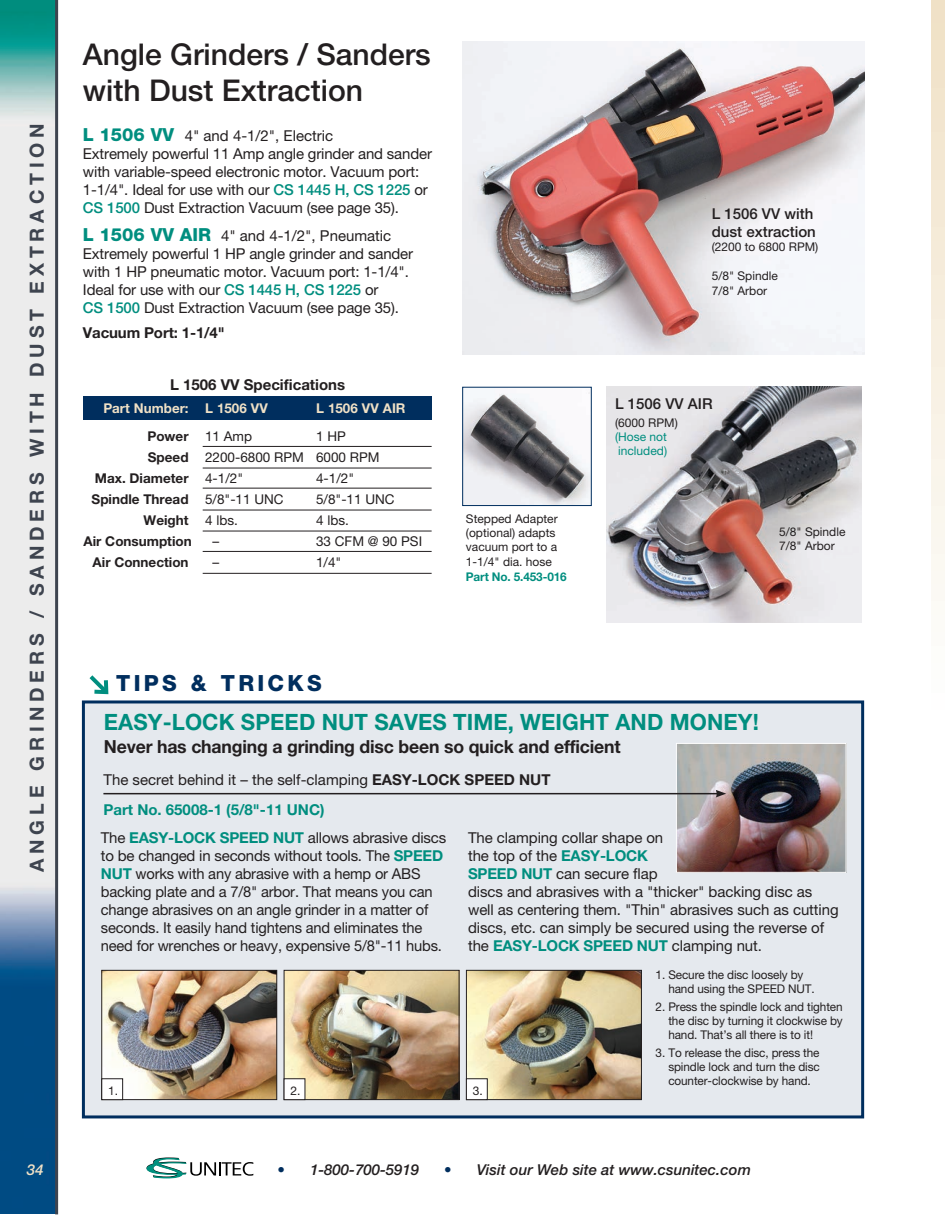
<style>
.page{position:relative;width:945px;height:1215px;background:#fff}
.page>*{position:absolute;margin:0;border:0;box-sizing:border-box;transform-origin:0 0}
.t1{font:500 30px/36px "Helvetica Neue";color:#231f20}
.t2{font:700 22.5px "Helvetica Neue";letter-spacing:.005em;color:#008e7f}
.t3{font:800 22.35px "Helvetica Neue";letter-spacing:.15em;color:#002e5e}
.t4{font:700 19.5px "Helvetica Neue";letter-spacing:.25em;color:#3e444f}
.t5{font:700 18px "Helvetica Neue";letter-spacing:-.01em;color:#231f20}
.t6{font:15px/18px "Helvetica Neue";letter-spacing:-.01em;color:#231f20}
.t7{font:italic 500 15px "Helvetica Neue";color:#231f20}
.t8{font:700 15px "Helvetica Neue";color:#231f20}
.t9{font:500 15px/18px "Helvetica Neue";color:#231f20}
.t10{font:italic 500 15px "Helvetica Neue";color:#f0e1c6}
.t11{font:700 13.5px "Helvetica Neue";color:#231f20}
.t12{font:13.5px "Helvetica Neue";color:#231f20}
.t13{font:700 13.5px "Helvetica Neue";color:#f0e1c6}
.t14{font:12px/14.4px "Helvetica Neue";letter-spacing:-.01em;color:#231f20}
.t15{font:12px/14.4px "Helvetica Neue";color:#008e7f}
.t16{font:700 12px "Helvetica Neue";letter-spacing:-.01em;color:#008e7f}
.s1{font-weight:800;font-size:18px;color:#008e7f}
.s2{font-weight:500;color:#008e7f}
.s3{font-weight:400}
.s4{font-weight:700}
.s5{font-weight:700;color:#008e7f}
.s6{color:#002e5e}
</style>
<div class="page">
<svg style="left:147px;top:1158px;width:106px;height:20px"></svg>
<div style="left:83px;top:702px;width:780px;height:415px;background:#e5e9ee"></div>
<div style="left:82px;top:700px;width:782px;height:418px;border:3px solid #002e5e"></div>
<svg style="left:932px;top:1px;width:13px;height:600px;background:#f5eddd"></svg>
<img style="left:0;top:0;width:55px;height:518px">
<img style="left:0;top:518px;width:55px;height:695px">
<img style="left:462px;top:41px;width:402px;height:313px">
<img style="left:607px;top:387px;width:254px;height:236px">
<img style="left:464px;top:392px;width:126px;height:112px">
<div style="left:462px;top:387px;width:130px;height:119px;border:1px solid #002e5e"></div>
<hr style="left:55px;top:0;width:3px;height:1214px;background:#3e444f">
<div style="left:84px;top:396px;width:348px;height:24px;background:#002e5e"></div>
<hr style="left:203px;top:446px;width:229px;height:1px;background:#231f20">
<hr style="left:203px;top:468px;width:229px;height:1px;background:#231f20">
<hr style="left:203px;top:488px;width:229px;height:1px;background:#231f20">
<hr style="left:203px;top:510px;width:229px;height:1px;background:#231f20">
<hr style="left:203px;top:531px;width:229px;height:1px;background:#231f20">
<hr style="left:203px;top:551px;width:229px;height:1px;background:#231f20">
<hr style="left:203px;top:573px;width:229px;height:1px;background:#231f20">
<img style="left:678px;top:745px;width:166px;height:126px">
<div style="left:676px;top:743px;width:170px;height:130px;border:1px solid #fff"></div>
<img style="left:104px;top:972px;width:171px;height:126px">
<div style="left:102px;top:970px;width:175px;height:130px;border:1px solid #231f20"></div>
<img style="left:286px;top:972px;width:171px;height:126px">
<div style="left:284px;top:970px;width:175px;height:130px;border:1px solid #231f20"></div>
<img style="left:468px;top:972px;width:172px;height:126px">
<div style="left:466px;top:970px;width:176px;height:130px;border:1px solid #231f20"></div>
<div style="left:284px;top:1079px;width:21px;height:21px;background:#fff"></div>
<div style="left:284px;top:1079px;width:21px;height:21px;border:1px solid #231f20"></div>
<div style="left:466px;top:1079px;width:21px;height:21px;background:#fff"></div>
<div style="left:466px;top:1079px;width:21px;height:21px;border:1px solid #231f20"></div>
<div style="left:102px;top:1079px;width:21px;height:21px;background:#fff"></div>
<div style="left:102px;top:1079px;width:21px;height:21px;border:1px solid #231f20"></div>
<hr style="left:103px;top:793px;width:615px;height:1px;background:#231f20">
<svg style="left:716px;top:790px;width:10px;height:7px"></svg>
<svg style="left:89px;top:675px;width:20px;height:20px"></svg>
<h3 class="t4" style="left:25px;top:872px;width:750px;rotate:-90deg">ANGLE GRINDERS / SANDERS WITH DUST EXTRACTION</h3>
<h1 class="t1" style="left:83px;top:36px;width:349px">Angle Grinders / Sanders with Dust Extraction</h1>
<p class="t6" style="left:83px;top:126px;width:351px"><span class="s1">L 1506 VV</span> 4" and 4-1/2", Electric<br>Extremely powerful 11 Amp angle grinder and sander with variable-speed electronic motor. Vacuum port:<br>1-1/4". Ideal for use with our <span class="s2">CS 1445 H, CS 1225</span> or <span class="s2">CS 1500</span> Dust Extraction Vacuum (see page 35).</p>
<p class="t6" style="left:83px;top:227px;width:332px"><span class="s1">L 1506 VV AIR</span> 4" and 4-1/2", Pneumatic Extremely powerful 1 HP angle grinder and sander with 1 HP pneumatic motor. Vacuum port: 1-1/4".<br>Ideal for use with our <span class="s2">CS 1445 H, CS 1225</span> or<br><span class="s2">CS 1500</span> Dust Extraction Vacuum (see page 35).</p>
<p class="t8" style="left:83px;top:323px;width:143px">Vacuum Port: 1-1/4"</p>
<p class="t8" style="left:170px;top:376px;width:177px">L 1506 VV Specifications</p>
<p class="t13" style="left:103px;top:400px;width:166px">Part Number: L 1506 VV</p>
<p class="t13" style="left:316px;top:400px;width:91px">L 1506 VV AIR</p>
<p class="t11" style="left:147px;top:428px;width:106px">Power <span class="s3">11 Amp</span></p>
<p class="t12" style="left:316px;top:428px;width:31px">1 HP</p>
<p class="t12" style="left:148px;top:449px;width:233px"><span class="s4">Speed</span> 2200-6800 RPM 6000 RPM</p>
<p class="t11" style="left:95px;top:470px;width:150px">Max. Diameter <span class="s3">4-1/2"</span></p>
<p class="t12" style="left:316px;top:470px;width:40px">4-1/2"</p>
<p class="t11" style="left:92px;top:491px;width:193px">Spindle Thread <span class="s3">5/8"-11 UNC</span></p>
<p class="t12" style="left:316px;top:491px;width:80px">5/8"-11 UNC</p>
<p class="t11" style="left:144px;top:512px;width:96px">Weight <span class="s3">4 lbs.</span></p>
<p class="t12" style="left:316px;top:512px;width:34px">4 lbs.</p>
<p class="t11" style="left:84px;top:533px;width:110px">Air Consumption</p>
<p class="t12" style="left:213px;top:533px;width:8px">–</p>
<p class="t12" style="left:316px;top:533px;width:108px">33 CFM @ 90 PSI</p>
<p class="t11" style="left:93px;top:554px;width:97px">Air Connection</p>
<p class="t12" style="left:213px;top:554px;width:8px">–</p>
<p class="t12" style="left:316px;top:554px;width:27px">1/4"</p>
<p class="t14" style="left:466px;top:511px;width:93px">Stepped Adapter (optional) adapts vacuum port to a<br>1-1/4" dia. hose</p>
<p class="t16" style="left:466px;top:569px;width:102px">Part No. 5.453-016</p>
<h3 class="t3" style="left:116px;top:670px;width:207px">TIPS &amp; TRICKS</h3>
<p class="t9" style="left:712px;top:205px;width:106px">L 1506 VV with dust extraction</p>
<p class="t14" style="left:712px;top:240px;width:108px">(2200 to 6800 RPM)</p>
<p class="t14" style="left:712px;top:269px;width:68px">5/8" Spindle<br>7/8" Arbor</p>
<p class="t9" style="left:615px;top:394px;width:99px">L 1506 VV AIR</p>
<p class="t14" style="left:615px;top:415px;width:64px">(6000 RPM)</p>
<p class="t15" style="left:615px;top:429px;width:54px">( Hose not included)</p>
<p class="t14" style="left:779px;top:524px;width:68px">5/8" Spindle<br>7/8" Arbor</p>
<h2 class="t2" style="left:104px;top:708px;width:657px">EASY-LOCK SPEED NUT SAVES TIME, WEIGHT AND MONEY!</h2>
<p class="t5" style="left:104px;top:736px;width:518px">Never has changing a grinding disc been so quick and efficient</p>
<p class="t6" style="left:103px;top:764px;width:449px;line-height:30px">The secret behind it – the self-clamping <span class="s4">EASY-LOCK SPEED NUT<br></span><span class="s5">Part No. 65008-1 (5/8"-11 UNC)</span></p>
<p class="t6" style="left:101px;top:828px;width:347px">The <span class="s5">EASY-LOCK SPEED NUT</span> allows abrasive discs to be changed in seconds without tools. The <span class="s5">SPEED NUT</span> works with any abrasive with a hemp or ABS backing plate and a 7/8" arbor. That means you can change abrasives on an angle grinder in a matter of seconds. It easily hand tightens and eliminates the need for wrenches or heavy, expensive 5/8"-11 hubs.</p>
<p class="t6" style="left:468px;top:828px;width:372px">The clamping collar shape on<br>the top of the <span class="s5">EASY-LOCK<br>SPEED NUT</span> can secure flap<br>discs and abrasives with a "thicker" backing disc as well as centering them. "Thin" abrasives such as cutting discs, etc. can simply be secured using the reverse of the <span class="s5">EASY-LOCK SPEED NUT</span> clamping nut.</p>
<p class="t14" style="left:668px;top:967px;width:148px;line-height:14px;text-indent:-13px">1. Secure the disc loosely by hand using the SPEED NUT.</p>
<p class="t14" style="left:668px;top:999px;width:176px;line-height:14px;text-align:justify;text-indent:-13px">2. Press the spindle lock and tighten the disc by turning it clockwise by hand. That’s all there is to it!</p>
<p class="t14" style="left:668px;top:1046px;width:153px;line-height:14px;text-align:justify;text-indent:-13px">3. To release the disc, press the spindle lock and turn the disc counter-clockwise by hand.</p>
<p class="t14" style="left:108px;top:1084px;width:11px">1.</p>
<p class="t14" style="left:291px;top:1084px;width:11px">2.</p>
<p class="t14" style="left:473px;top:1084px;width:11px">3.</p>
<p class="t10" style="left:27px;top:1161px;width:18px">34</p>
<p class="t7" style="left:278px;top:1161px;width:143px"><span class="s6">•</span> 1-800-700-5919</p>
<p class="t7" style="left:444px;top:1161px;width:308px"><span class="s6">•</span> Visit our Web site at www.csunitec.com</p>
</div>
